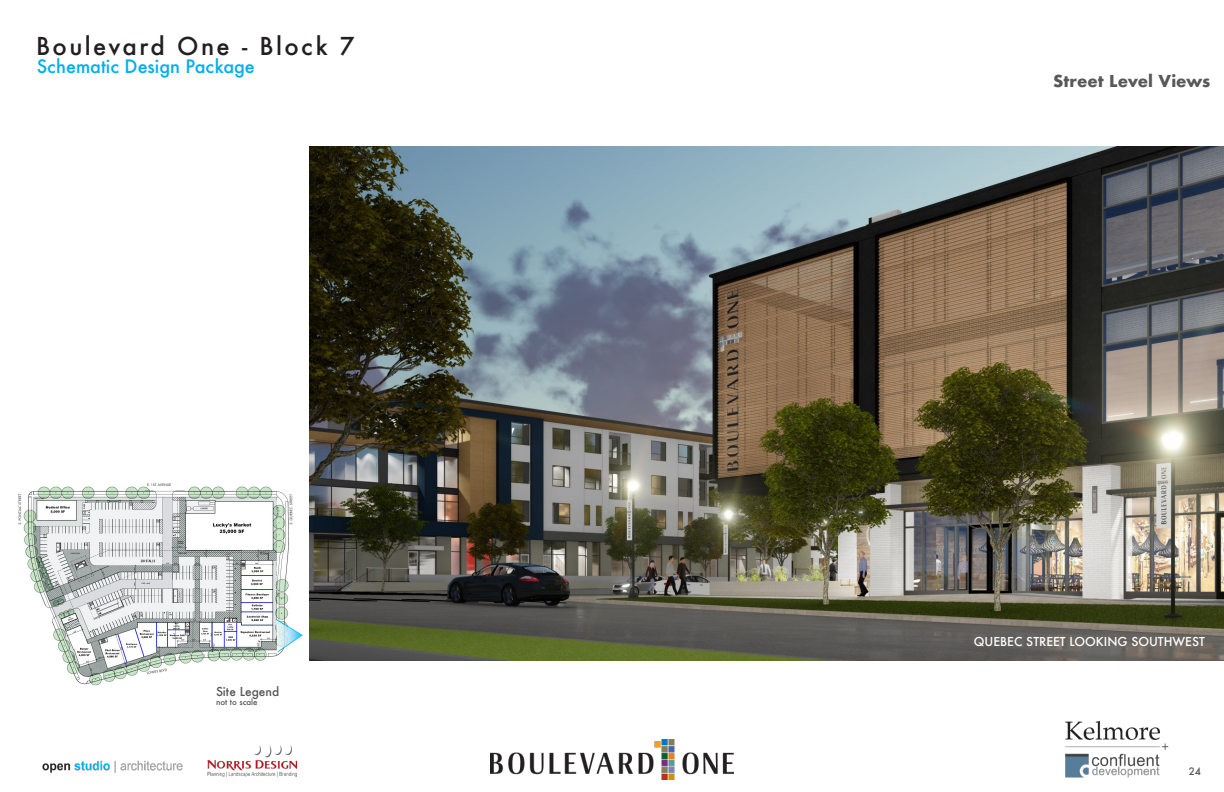
<style>
.page{position:relative;width:1224px;height:792px;background:#fff}
.page>*{position:absolute;margin:0;border:0;box-sizing:border-box;transform-origin:0 0}
.t1{font:500 24px "Futura";letter-spacing:.1em;color:#231f20}
.t2{font:500 18px "Futura";color:#00aeef}
.t3{font:700 16px "Futura";color:#57585a}
.t4{font:500 12px "Futura";color:#fff}
.t5{font:500 12px "Futura";color:#57585a}
.t6{font:500 10px "Futura";color:#57585a}
.t7{font:500 8px "Futura";color:#57585a}
</style>
<div class="page">
<img style="left:43px;top:760px;width:140px;height:13px">
<img style="left:490px;top:740px;width:244px;height:40px">
<img style="left:1065px;top:720px;width:104px;height:58px">
<img style="left:208px;top:745px;width:89px;height:31px">
<img style="left:310px;top:147px;width:914px;height:514px">
<img style="left:18px;top:483px;width:275px;height:203px">
<svg style="left:276px;top:619px;width:26px;height:33px"></svg>
<h1 class="t1" style="left:36px;top:29px;width:320px">Boulevard One - Block 7</h1>
<h2 class="t2" style="left:37px;top:54px;width:220px">Schematic Design Package</h2>
<p class="t5" style="left:216px;top:683px;width:65px">Site Legend</p>
<p class="t7" style="left:216px;top:697px;width:43px">not to scale</p>
<h3 class="t3" style="left:1053px;top:69px;width:159px">Street Level Views</h3>
<p class="t4" style="left:974px;top:634px;width:233px">QUEBEC STREET LOOKING SOUTHWEST</p>
<p class="t6" style="left:1189px;top:765px;width:14px">24</p>
</div>
